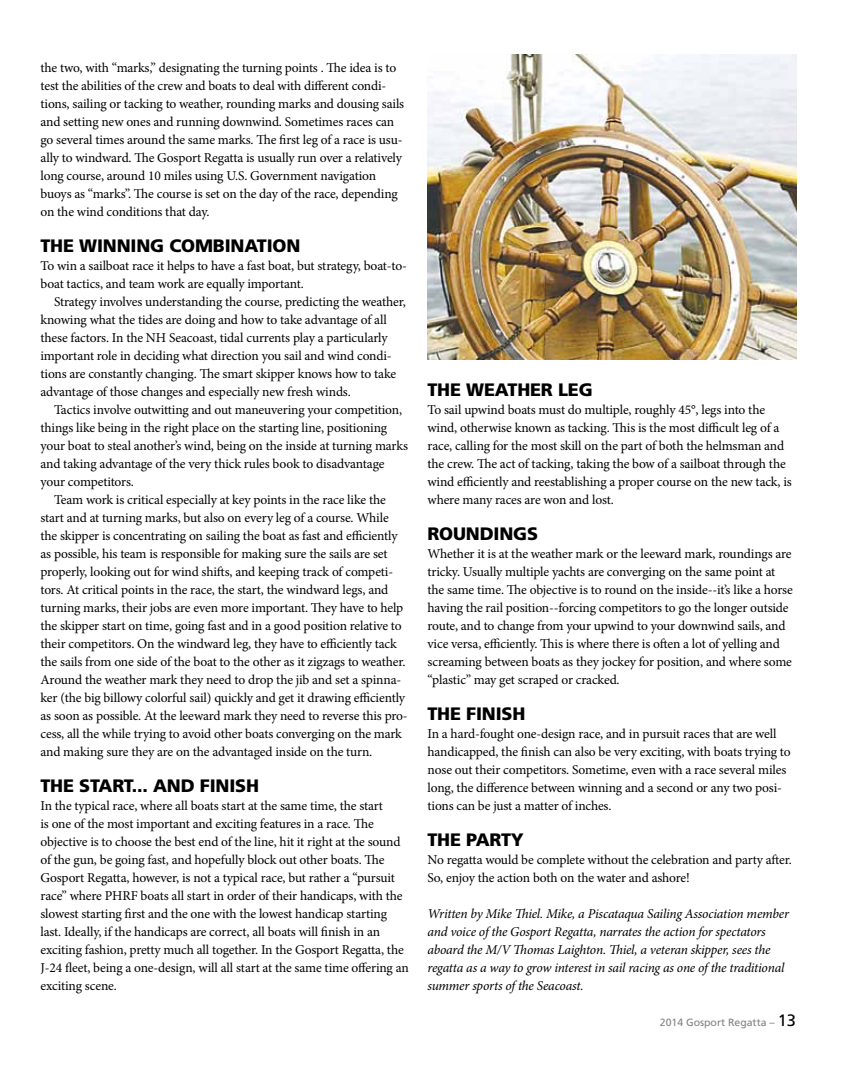
<style>
.page{position:relative;width:864px;height:1080px;background:#fff}
.page>*{position:absolute;margin:0;border:0;box-sizing:border-box;transform-origin:0 0}
.t1{font:900 18px "Frutiger";letter-spacing:-.01em;color:#000}
.t2{font:13.5px/18px "Minion Pro";letter-spacing:-.01em;color:#000}
.t3{font:italic 13.5px/18px "Minion Pro";letter-spacing:-.02em;color:#000}
.t4{font:10.5px "Frutiger";color:#808285}
.s1{font-size:16.5px;color:#000}
</style>
<div class="page">
<img style="left:428px;top:54px;width:368px;height:306px">
<p class="t2" style="left:40px;top:59px;width:365px">the two, with “marks,” designating the turning points . The idea is to test the abilities of the crew and boats to deal with different condi&shy;tions, sailing or tacking to weather, rounding marks and dousing sails and setting new ones and running downwind. Sometimes races can go several times around the same marks. The first leg of a race is usu&shy;ally to windward. The Gosport Regatta is usually run over a relatively long course, around 10 miles using U.S. Government navigation buoys as “marks”. The course is set on the day of the race, depending on the wind conditions that day.</p>
<h1 class="t1" style="left:40px;top:235px;width:69px">THE WINNING</h1>
<h1 class="t1" style="left:169px;top:235px;width:67px">COMBINATION</h1>
<p class="t2" style="left:40px;top:257px;width:368px">To win a sailboat race it helps to have a fast boat, but strategy, boat-to&shy;boat tactics, and team work are equally important.</p>
<p class="t2" style="left:40px;top:293px;width:367px;text-indent:14px">Strategy involves understanding the course, predicting the weather, knowing what the tides are doing and how to take advantage of all these factors. In the NH Seacoast, tidal currents play a particularly important role in deciding what direction you sail and wind condi&shy;tions are constantly changing. The smart skipper knows how to take advantage of those changes and especially new fresh winds.</p>
<p class="t2" style="left:54px;top:401px;width:350px">Tactics involve outwitting and out maneuvering your competition,</p>
<p class="t2" style="left:40px;top:419px;width:348px">things like being in the right place on the starting line, positioning</p>
<p class="t2" style="left:40px;top:437px;width:369px">your boat to steal another’s wind, being on the inside at turning marks</p>
<p class="t2" style="left:40px;top:455px;width:345px">and taking advantage of the very thick rules book to disadvantage</p>
<p class="t2" style="left:40px;top:473px;width:95px">your competitors.</p>
<p class="t2" style="left:54px;top:491px;width:333px">Team work is critical especially at key points in the race like the</p>
<p class="t2" style="left:40px;top:509px;width:350px">start and at turning marks, but also on every leg of a course. While</p>
<p class="t2" style="left:40px;top:527px;width:359px">the skipper is concentrating on sailing the boat as fast and efficiently</p>
<p class="t2" style="left:40px;top:545px;width:349px">as possible, his team is responsible for making sure the sails are set</p>
<p class="t2" style="left:40px;top:563px;width:354px">properly, looking out for wind shifts, and keeping track of competi-</p>
<p class="t2" style="left:40px;top:581px;width:349px">tors. At critical points in the race, the start, the windward legs, and</p>
<p class="t2" style="left:40px;top:599px;width:364px">turning marks, their jobs are even more important. They have to help</p>
<p class="t2" style="left:40px;top:617px;width:363px">the skipper start on time, going fast and in a good position relative to</p>
<p class="t2" style="left:40px;top:635px;width:358px">their competitors. On the windward leg, they have to efficiently tack</p>
<p class="t2" style="left:40px;top:653px;width:367px">the sails from one side of the boat to the other as it zigzags to weather.</p>
<p class="t2" style="left:40px;top:671px;width:362px">Around the weather mark they need to drop the jib and set a spinna-</p>
<p class="t2" style="left:40px;top:689px;width:366px">ker (the big billowy colorful sail) quickly and get it drawing efficiently</p>
<p class="t2" style="left:40px;top:707px;width:369px">as soon as possible. At the leeward mark they need to reverse this pro-</p>
<p class="t2" style="left:40px;top:725px;width:363px">cess, all the while trying to avoid other boats converging on the mark</p>
<p class="t2" style="left:40px;top:743px;width:333px">and making sure they are on the advantaged inside on the turn.</p>
<h1 class="t1" style="left:40px;top:775px;width:51px">THE START</h1>
<h1 class="t1" style="left:132px;top:775px;width:36px">... AND</h1>
<h1 class="t1" style="left:200px;top:775px;width:10px">FINI</h1>
<h1 class="t1" style="left:235px;top:775px;width:25px">SH</h1>
<p class="t2" style="left:40px;top:797px;width:370px">In the typical race, where all boats start at the same time, the start<br>is one of the most important and exciting features in a race. The objective is to choose the best end of the line, hit it right at the sound of the gun, be going fast, and hopefully block out other boats. The Gosport Regatta, however, is not a typical race, but rather a “pursuit race” where PHRF boats all start in order of their handicaps, with the slowest starting first and the one with the lowest handicap starting last. Ideally, if the handicaps are correct, all boats will finish in an exciting fashion, pretty much all together. In the Gosport Regatta, the J-24 fleet, being a one-design, will all start at the same time offering an exciting scene.</p>
<h1 class="t1" style="left:428px;top:379px;width:69px">THE WEAT</h1>
<h1 class="t1" style="left:517px;top:379px;width:53px">HER LEG</h1>
<p class="t2" style="left:428px;top:401px;width:366px">To sail upwind boats must do multiple, roughly 45°, legs into the wind, otherwise known as tacking. This is the most difficult leg of a race, calling for the most skill on the part of both the helmsman and the crew. The act of tacking, taking the bow of a sailboat through the wind efficiently and reestablishing a proper course on the new tack, is where many races are won and lost.</p>
<h1 class="t1" style="left:428px;top:523px;width:26px">ROUNDING</h1>
<h1 class="t1" style="left:527px;top:523px;width:12px">S</h1>
<p class="t2" style="left:428px;top:545px;width:367px">Whether it is at the weather mark or the leeward mark, roundings are tricky. Usually multiple yachts are converging on the same point at the same time. The objective is to round on the inside--it’s like a horse having the rail position--forcing competitors to go the longer outside route, and to change from your upwind to your downwind sails, and vice versa, efficiently. This is where there is often a lot of yelling and screaming between boats as they jockey for position, and where some “plastic” may get scraped or cracked.</p>
<h1 class="t1" style="left:428px;top:703px;width:49px">THE FINI</h1>
<h1 class="t1" style="left:502px;top:703px;width:25px">SH</h1>
<p class="t2" style="left:428px;top:725px;width:365px">In a hard-fought one-design race, and in pursuit races that are well handicapped, the finish can also be very exciting, with boats trying to nose out their competitors. Sometime, even with a race several miles long, the difference between winning and a second or any two posi&shy;tions can be just a matter of inches.</p>
<h1 class="t1" style="left:428px;top:829px;width:61px">THE PART</h1>
<h1 class="t1" style="left:511px;top:829px;width:14px">Y</h1>
<p class="t2" style="left:428px;top:851px;width:366px">No regatta would be complete without the celebration and party after.<br>So, enjoy the action both on the water and ashore!</p>
<p class="t3" style="left:428px;top:905px;width:363px">Written by Mike Thiel. Mike, a Piscataqua Sailing Association member and voice of the Gosport Regatta, narrates the action for spectators aboard the M/V Thomas Laighton. Thiel, a veteran skipper, sees the regatta as a way to grow interest in sail racing as one of the traditional summer sports of the Seacoast.</p>
<p class="t4" style="left:660px;top:1016px;width:138px">2014 Gosport Regatta – <span class="s1">13</span></p>
</div>
